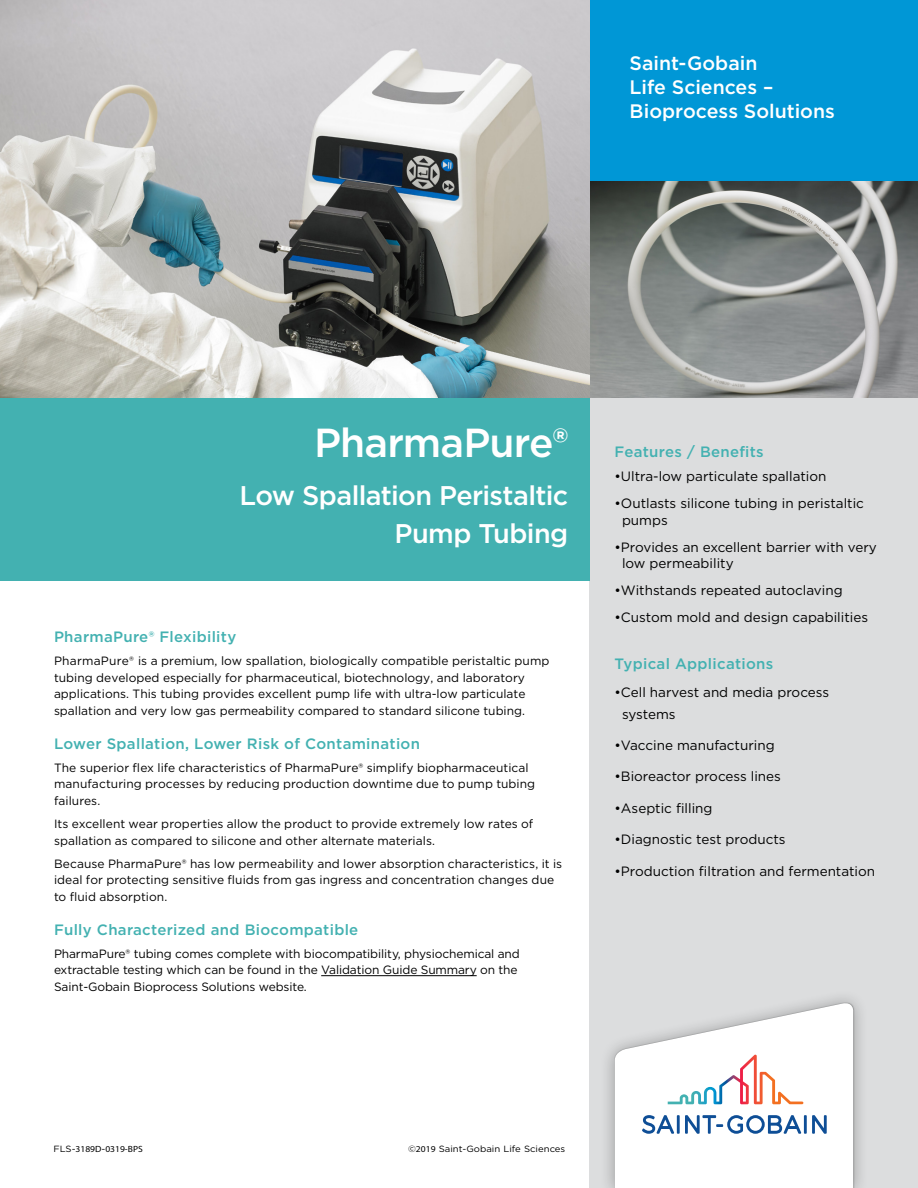
<style>
.page{position:relative;width:918px;height:1188px;background:#fff}
.page>*{position:absolute;margin:0;border:0;box-sizing:border-box;transform-origin:0 0}
.t1{font:500 40.5px "Gotham";letter-spacing:-.02em;color:#fff}
.t2{font:500 27px/37.5px "Gotham";letter-spacing:-.025em;color:#fff;text-align:right}
.t3{font:500 19.5px/24px "Gotham";color:#fff}
.t4{font:500 15px "Gotham";letter-spacing:.02em;color:#43b1b1}
.t5{font:13.5px/16.5px "Gotham";color:#000}
.t6{font:12px/16.5px "Gotham";color:#000}
.t7{font:9px "Gotham";color:#000;scale:1.06 1}
.t8{font:9px "Myriad Pro";color:#000;scale:1.06 1}
.s1{font-family:"Gotham"}
.s2{font-family:"Myriad Pro"}
</style>
<div class="page">
<div style="left:589px;top:364px;width:329px;height:824px;background:#dcddde"></div>
<div style="left:599px;top:989px;width:269px;height:199px;background:#000;opacity:.3"></div>
<svg style="left:615px;top:1001px;width:238px;height:187px;background:#f7f7f7"></svg>
<svg style="left:642px;top:1115px;width:32px;height:19px"></svg>
<hr style="left:677px;top:1115px;width:3px;height:19px;background:#0e4e96">
<svg style="left:685px;top:1115px;width:116px;height:19px;background:#a5bdd7"></svg>
<hr style="left:804px;top:1115px;width:3px;height:19px;background:#0e4e96">
<svg style="left:812px;top:1115px;width:15px;height:19px"></svg>
<svg style="left:668px;top:1055px;width:135px;height:49px;background:#f0e6e5"></svg>
<hr style="left:321px;top:975px;width:156px;height:1px;background:#000">
<div style="left:0;top:396px;width:590px;height:185px;background:#43b1b1"></div>
<div style="left:586px;top:0;width:332px;height:397px;background:#0097d6"></div>
<img style="left:590px;top:182px;width:328px;height:215px">
<img style="left:0;top:0;width:590px;height:398px">
<h3 class="t3" style="left:630px;top:50px;width:207px">Saint-Gobain<br>Life Sciences –<br>Bioprocess Solutions</h3>
<h1 class="t1" style="left:314px;top:417px;width:256px">PharmaPure®</h1>
<h2 class="t2" style="left:239px;top:477px;width:330px">Low Spallation Peristaltic<br>Pump Tubing</h2>
<p class="t4" style="left:54px;top:627px;width:184px">PharmaPure® Flexibility</p>
<p class="t6" style="left:54px;top:653px;width:497px">PharmaPure® is a premium, low spallation, biologically compatible peristaltic pump tubing developed especially for pharmaceutical, biotechnology, and laboratory applications. This tubing provides excellent pump life with ultra-low particulate spallation and very low gas permeability compared to standard silicone tubing.</p>
<p class="t4" style="left:54px;top:734px;width:368px">Lower Spallation, Lower Risk of Contamination</p>
<p class="t6" style="left:54px;top:759px;width:483px">The superior flex life characteristics of PharmaPure® simplify biopharmaceutical manufacturing processes by reducing production downtime due to pump tubing failures.</p>
<p class="t6" style="left:54px;top:815px;width:481px">Its excellent wear properties allow the product to provide extremely low rates of spallation as compared to silicone and other alternate materials.</p>
<p class="t6" style="left:54px;top:855px;width:510px">Because PharmaPure® has low permeability and lower absorption characteristics, it is ideal for protecting sensitive fluids from gas ingress and concentration changes due to fluid absorption.</p>
<p class="t4" style="left:54px;top:920px;width:306px">Fully Characterized and Biocompatible</p>
<p class="t6" style="left:54px;top:945px;width:467px">PharmaPure® tubing comes complete with biocompatibility, physiochemical and extractable testing which can be found in the Validation Guide Summary on the<br>Saint-Gobain Bioprocess Solutions website.</p>
<p class="t4" style="left:615px;top:442px;width:151px">Features / Benefits</p>
<p class="t5" style="left:615px;top:468px;width:213px">•Ultra-low particulate spallation</p>
<p class="t5" style="left:622px;top:495px;width:243px;text-indent:-8px">•Outlasts silicone tubing in peristaltic pumps</p>
<p class="t5" style="left:622px;top:539px;width:256px;text-indent:-8px">•Provides an excellent barrier with very low permeability</p>
<p class="t5" style="left:615px;top:582px;width:230px">•Withstands repeated autoclaving</p>
<p class="t5" style="left:615px;top:609px;width:255px">•Custom mold and design capabilities</p>
<p class="t4" style="left:615px;top:654px;width:160px">Typical Applications</p>
<p class="t5" style="left:622px;top:682px;width:209px;line-height:21px;text-indent:-8px">•Cell harvest and media process systems</p>
<p class="t5" style="left:615px;top:737px;width:162px">•Vaccine manufacturing</p>
<p class="t5" style="left:615px;top:768px;width:168px">•Bioreactor process lines</p>
<p class="t5" style="left:615px;top:800px;width:100px">•Aseptic filling</p>
<p class="t5" style="left:615px;top:831px;width:173px">•Diagnostic test products</p>
<p class="t5" style="left:615px;top:863px;width:262px">•Production filtration and fermentation</p>
<p class="t8" style="left:53px;top:1143px;width:86px"><span class="s1">FLS-</span>3189D<span class="s1">-</span>0319-BPS</p>
<p class="t7" style="left:408px;top:1143px;width:150px">©<span class="s2">2019</span> Saint-Gobain Life Sciences</p>
</div>
